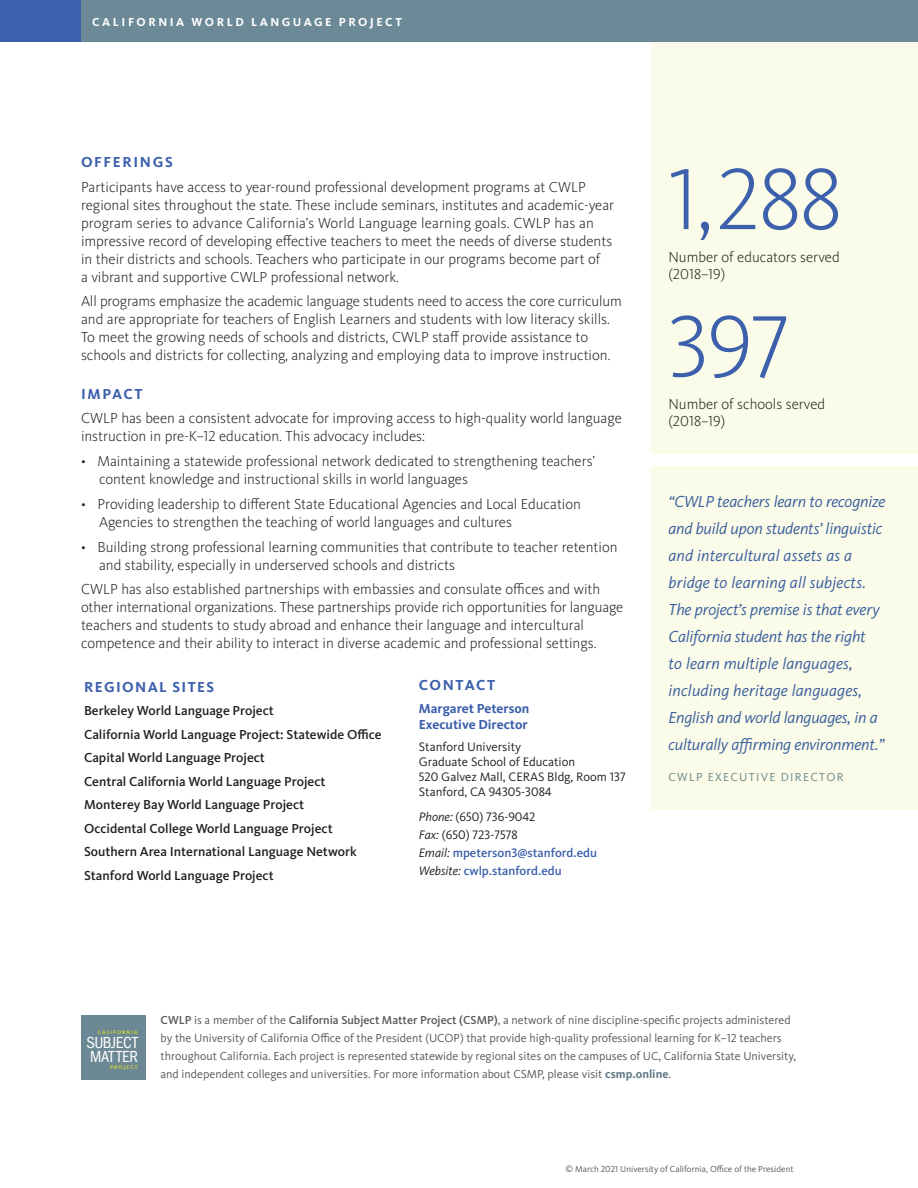
<style>
.page{position:relative;width:918px;height:1188px;background:#fff}
.page>*{position:absolute;margin:0;border:0;box-sizing:border-box;transform-origin:0 0}
.copy{font:300 90px "Kievit OT";letter-spacing:-.02em;color:#3c60ac}
.t1{font:condensed 16.65px/13.5px "Franklin Gothic";letter-spacing:-.02em;color:#fff}
.t2{font:italic 16.5px/27px "Kievit OT";letter-spacing:-.01em;color:#3c60ac}
.copy-2{font:300 15px/18px "Kievit OT";color:#231f20}
.bullets{font:300 15px/18px "Kievit OT";color:#231f20}
.SUB_HEADERS{font:700 15px "Kievit OT";letter-spacing:.095em;color:#3c60ac}
.copy-3{font:500 13.5px "Kievit OT";color:#231f20}
.copy-4{font:700 13.5px/16.5px "Kievit OT";color:#3c60ac}
.bullets-2{font:12.75px/15px "Kievit OT";color:#231f20}
.bullets-3{font:500 12.75px/18px "Kievit OT";color:#3c60ac}
.t3{font:12px/18px "Kievit OT";color:#57585a}
.t4{font:700 12px "Kievit OT";letter-spacing:.21em;color:#fff}
.t5{font:12px "Kievit OT";letter-spacing:.11em;color:#6c8997}
.t6{font:9px "Kievit OT";color:#57585a}
.t7{font:500 5.4px "Kievit OT";letter-spacing:.2em;color:#e2e318}
.s1{font-weight:400;font-style:italic;color:#231f20}
.s2{font-weight:400;color:#231f20}
.s3{font-weight:500}
.s4{font-weight:700;color:#607a87}
</style>
<div class="page">
<div style="left:651px;top:0;width:267px;height:454px;background:#fafbe9"></div>
<div style="left:81px;top:1015px;width:64px;height:65px;background:#6c8895"></div>
<div style="left:15px;top:0;width:903px;height:41px;background:#6c8997"></div>
<div style="left:0;top:0;width:81px;height:41px;background:#3c60ac"></div>
<div style="left:651px;top:466px;width:267px;height:344px;background:#fafbe9"></div>
<p class="t4" style="left:92px;top:15px;width:311px">CALIFORNIA WORLD LANGUAGE PROJECT</p>
<p class="SUB_HEADERS" style="left:81px;top:153px;width:93px">OFFERINGS</p>
<p class="copy-2" style="left:81px;top:178px;width:535px">Participants have access to year-round professional development programs at CWLP regional sites throughout the state. These include seminars, institutes and academic-year program series to advance California’s World Language learning goals. CWLP has an impressive record of developing effective teachers to meet the needs of diverse students in their districts and schools. Teachers who participate in our programs become part of<br>a vibrant and supportive CWLP professional network.</p>
<p class="copy-2" style="left:81px;top:293px;width:542px">All programs emphasize the academic language students need to access the core curriculum and are appropriate for teachers of English Learners and students with low literacy skills.<br>To meet the growing needs of schools and districts, CWLP staff provide assistance to schools and districts for collecting, analyzing and employing data to improve instruction.</p>
<p class="SUB_HEADERS" style="left:81px;top:385px;width:63px">IMPACT</p>
<p class="copy-2" style="left:81px;top:410px;width:542px">CWLP has been a consistent advocate for improving access to high-quality world language instruction in pre-K–12 education. This advocacy includes:</p>
<p class="bullets" style="left:99px;top:452px;width:498px;text-indent:-18px">• Maintaining a statewide professional network dedicated to strengthening teachers’ content knowledge and instructional skills in world languages</p>
<p class="bullets" style="left:99px;top:495px;width:484px;text-indent:-18px">• Providing leadership to different State Educational Agencies and Local Education<br>Agencies to strengthen the teaching of world languages and cultures</p>
<p class="bullets" style="left:99px;top:538px;width:520px;text-indent:-18px">• Building strong professional learning communities that contribute to teacher retention and stability, especially in underserved schools and districts</p>
<p class="copy-2" style="left:81px;top:581px;width:544px">CWLP has also established partnerships with embassies and consulate offices and with other international organizations. These partnerships provide rich opportunities for language teachers and students to study abroad and enhance their language and intercultural competence and their ability to interact in diverse academic and professional settings.</p>
<p class="SUB_HEADERS" style="left:84px;top:678px;width:132px">REGIONAL SITES</p>
<p class="copy-3" style="left:84px;top:703px;width:191px">Berkeley World Language Project</p>
<p class="copy-3" style="left:84px;top:726px;width:299px">California World Language Project: Statewide Office</p>
<p class="copy-3" style="left:84px;top:750px;width:182px">Capital World Language Project</p>
<p class="copy-3" style="left:84px;top:773px;width:243px">Central California World Language Project</p>
<p class="copy-3" style="left:84px;top:797px;width:222px">Monterey Bay World Language Project</p>
<p class="copy-3" style="left:84px;top:820px;width:250px">Occidental College World Language Project</p>
<p class="copy-3" style="left:84px;top:844px;width:274px">Southern Area International Language Network</p>
<p class="copy-3" style="left:84px;top:867px;width:191px">Stanford World Language Project</p>
<p class="SUB_HEADERS" style="left:419px;top:676px;width:78px">CONTACT</p>
<p class="copy-4" style="left:419px;top:700px;width:112px">Margaret Peterson<br>Executive Director</p>
<p class="bullets-2" style="left:419px;top:740px;width:208px">Stanford University<br>Graduate School of Education<br>520 Galvez Mall, CERAS Bldg, Room 137<br>Stanford, CA 94305-3084</p>
<p class="bullets-3" style="left:419px;top:808px;width:180px"><span class="s1">Phone:</span> <span class="s2">(650) 736-9042<br></span><span class="s1">Fax:</span> <span class="s2">(650) 723-7578<br></span><span class="s1">Email:</span> mpeterson3@stanford.edu<br><span class="s1">Website:</span> cwlp.stanford.edu</p>
<p class="copy" style="left:669px;top:149px;width:175px">1,288</p>
<p class="copy-2" style="left:669px;top:249px;width:173px;line-height:16.5px">Number of educators served (2018–19)</p>
<p class="copy" style="left:669px;top:297px;width:124px">397</p>
<p class="copy-2" style="left:669px;top:396px;width:158px;line-height:16.5px">Number of schools served (2018–19)</p>
<p class="t2" style="left:669px;top:488px;width:219px">“CWLP teachers learn to recognize and build upon students’ linguistic and intercultural assets as a bridge to learning all subjects.<br>The project’s premise is that every California student has the right<br>to learn multiple languages, including heritage languages, English and world languages, in a culturally affirming environment.”</p>
<p class="t5" style="left:669px;top:770px;width:177px">CWLP EXECUTIVE DIRECTOR</p>
<p class="t7" style="left:98px;top:1029px;width:42px">CALIFORNIA</p>
<p class="t7" style="left:110px;top:1064px;width:29px">PROJECT</p>
<p class="t1" style="left:87px;top:1036px;width:53px">SUBJECT<br>MATTER</p>
<p class="t3" style="left:161px;top:1011px;width:637px"><span class="s3">CWLP</span> is a member of the <span class="s3">California Subject Matter Project (CSMP)</span>, a network of nine discipline-specific projects administered by the University of California Office of the President (UCOP) that provide high-quality professional learning for K–12 teachers throughout California. Each project is represented statewide by regional sites on the campuses of UC, California State University, and independent colleges and universities. For more information about CSMP, please visit <span class="s4">csmp.online</span>.</p>
<p class="t6" style="left:565px;top:1164px;width:230px">© March 2021 University of California, Office of the President</p>
</div>
